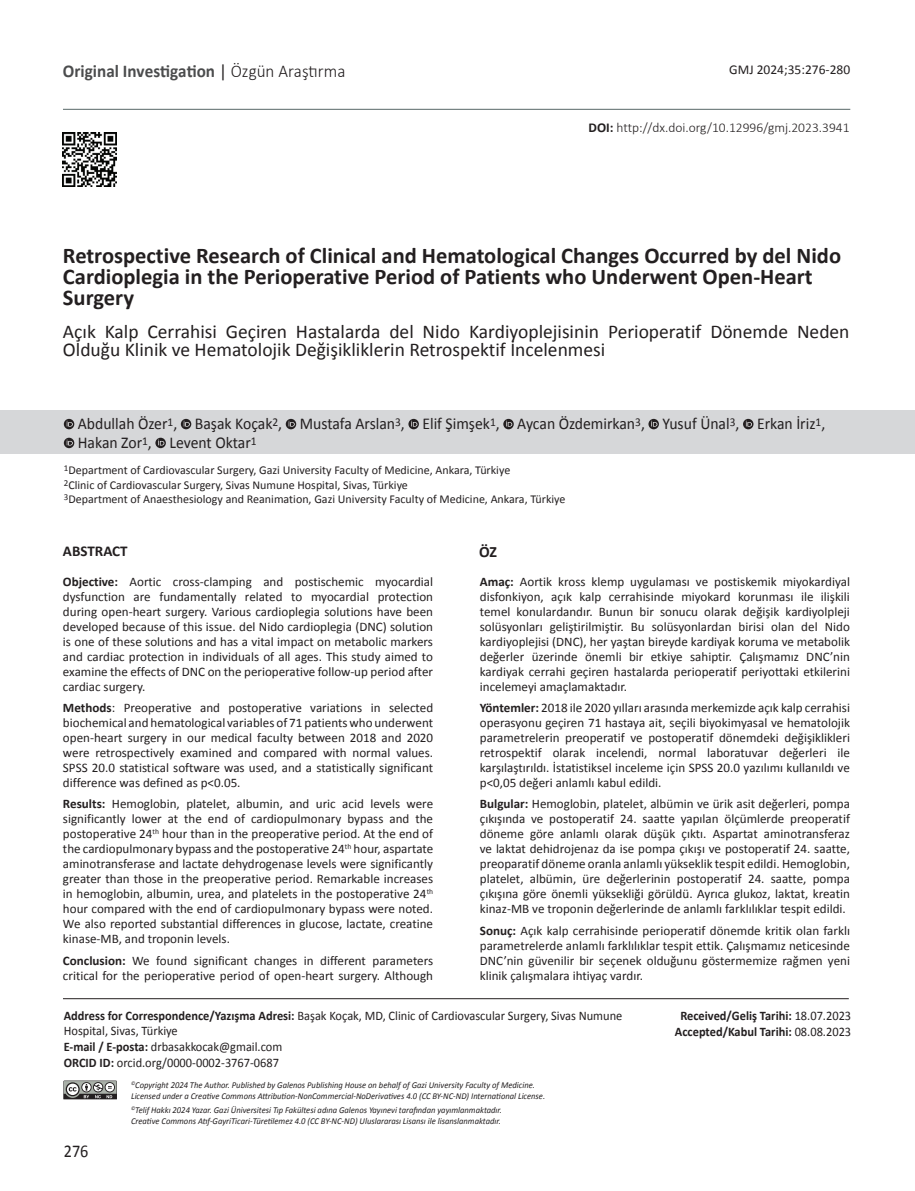
<style>
.page{position:relative;width:915px;height:1191px;background:#fff}
.page>*{position:absolute;margin:0;border:0;box-sizing:border-box;transform-origin:0 0}
.t1{font:700 22.5px/21px "Calibri";color:#231f20}
.t2{font:19.5px/18px "Calibri";color:#231f20}
.t3{font:700 18px "Calibri";color:#4b4c4d;scale:.95 1}
.t4{font:18px "Calibri";color:#231f20;scale:.9 1}
.t5{font:16.5px/18.9px "Calibri";color:#231f20;scale:.95 1}
.t6{font:700 15.75px "Calibri";color:#231f20}
.t7{font:700 15px "Calibri";color:#231f20}
.t8{font:300 13.5px "Calibri";color:#231f20}
.t9{font:13.5px "Calibri";color:#231f20}
.t10{font:13.05px/15px "Calibri";color:#231f20;text-align:justify}
.t11{font:13.05px/15.6px "Calibri";color:#231f20;scale:.95 1}
.t12{font:700 13.05px/15.9px "Calibri";color:#231f20;text-align:center;scale:.95 1}
.t13{font:12px/14.4px "Calibri";color:#231f20}
.t14{font:italic 9px/10.5px "Calibri";color:#231f20;scale:.95 1}
.s1{font-weight:400;color:#231f20}
.s2{font-weight:300;color:#231f20}
.s3{font-weight:700}
.s4{font-weight:400}
</style>
<div class="page">
<hr style="left:63px;top:109px;width:787px;height:1px;background:#617171">
<svg style="left:63px;top:1080px;width:54px;height:19px"></svg>
<img style="left:63px;top:133px;width:53px;height:53px">
<hr style="left:63px;top:998px;width:785px;height:1px;background:#231f20">
<div style="left:0;top:410px;width:914px;height:44px;background:#d6d7d9"></div>
<svg style="left:64px;top:419px;width:10px;height:10px"></svg>
<svg style="left:67px;top:421px;width:6px;height:5px"></svg>
<svg style="left:181px;top:419px;width:10px;height:10px"></svg>
<svg style="left:183px;top:421px;width:7px;height:5px"></svg>
<svg style="left:286px;top:419px;width:10px;height:10px"></svg>
<svg style="left:288px;top:421px;width:6px;height:5px"></svg>
<svg style="left:408px;top:419px;width:11px;height:10px"></svg>
<svg style="left:411px;top:421px;width:6px;height:5px"></svg>
<svg style="left:503px;top:419px;width:10px;height:10px"></svg>
<svg style="left:506px;top:421px;width:6px;height:5px"></svg>
<svg style="left:648px;top:419px;width:10px;height:10px"></svg>
<svg style="left:651px;top:421px;width:6px;height:5px"></svg>
<svg style="left:742px;top:419px;width:11px;height:10px"></svg>
<svg style="left:745px;top:421px;width:6px;height:5px"></svg>
<svg style="left:64px;top:438px;width:10px;height:10px"></svg>
<svg style="left:67px;top:439px;width:6px;height:6px"></svg>
<svg style="left:155px;top:438px;width:11px;height:10px"></svg>
<svg style="left:158px;top:439px;width:6px;height:6px"></svg>
<h3 class="t3" style="left:63px;top:59px;width:299px">Original Investigation <span class="s1">|</span> <span class="s2">Özgün Araştırma</span></h3>
<p class="t9" style="left:729px;top:61px;width:122px">GMJ 2024;35:276-280</p>
<p class="t8" style="left:588px;top:119px;width:262px"><span class="s3">DOI:</span> http://dx.doi.org/10.12996/gmj.2023.3941</p>
<h1 class="t1" style="left:63px;top:244px;width:779px">Retrospective Research of Clinical and Hematological Changes Occurred by del Nido<br>Cardioplegia in the Perioperative Period of Patients who Underwent Open-Heart<br>Surgery</h1>
<h2 class="t2" style="left:63px;top:323px;width:787px">Açık Kalp Cerrahisi Geçiren Hastalarda del Nido Kardiyoplejisinin Perioperatif Dönemde Neden<br>Olduğu Klinik ve Hematolojik Değişikliklerin Retrospektif İncelenmesi</h2>
<p class="t5" style="left:78px;top:414px;width:788px">Abdullah Özer<sup>1</sup>, Başak Koçak<sup>2</sup>, Mustafa Arslan<sup>3</sup>, Elif Şimşek<sup>1</sup>, Aycan Özdemirkan<sup>3</sup>, Yusuf Ünal<sup>3</sup>, Erkan İriz<sup>1</sup>,<br>Hakan Zor<sup>1</sup>, Levent Oktar<sup>1</sup></p>
<p class="t13" style="left:64px;top:463px;width:503px"><sup>1</sup>Department of Cardiovascular Surgery, Gazi University Faculty of Medicine, Ankara, Türkiye<br><sup>2</sup>Clinic of Cardiovascular Surgery, Sivas Numune Hospital, Sivas, Türkiye<br><sup>3</sup>Department of Anaesthesiology and Reanimation, Gazi University Faculty of Medicine, Ankara, Türkiye</p>
<p class="t7" style="left:63px;top:540px;width:66px">ABSTRACT</p>
<p class="t6" style="left:479px;top:540px;width:19px">ÖZ</p>
<p class="t10" style="left:63px;top:574px;width:371px"><span class="s3">Objective:</span> Aortic cross-clamping and postischemic myocardial dysfunction are fundamentally related to myocardial protection during open-heart surgery. Various cardioplegia solutions have been developed because of this issue. del Nido cardioplegia (DNC) solution is one of these solutions and has a vital impact on metabolic markers and cardiac protection in individuals of all ages. This study aimed to examine the effects of DNC on the perioperative follow-up period after cardiac surgery.</p>
<p class="t10" style="left:63px;top:700px;width:371px"><span class="s3">Methods</span>: Preoperative and postoperative variations in selected biochemical and hematological variables of 71 patients who underwent open-heart surgery in our medical faculty between 2018 and 2020 were retrospectively examined and compared with normal values.<br>SPSS 20.0 statistical software was used, and a statistically significant difference was defined as p&lt;0.05.</p>
<p class="t10" style="left:63px;top:796px;width:371px"><span class="s3">Results:</span> Hemoglobin, platelet, albumin, and uric acid levels were significantly lower at the end of cardiopulmonary bypass and the postoperative 24<sup>th</sup> hour than in the preoperative period. At the end of the cardiopulmonary bypass and the postoperative 24<sup>th</sup> hour, aspartate aminotransferase and lactate dehydrogenase levels were significantly greater than those in the preoperative period. Remarkable increases in hemoglobin, albumin, urea, and platelets in the postoperative 24<sup>th </sup>hour compared with the end of cardiopulmonary bypass were noted.<br>We also reported substantial differences in glucose, lactate, creatine kinase-MB, and troponin levels.</p>
<p class="t10" style="left:63px;top:953px;width:371px"><span class="s3">Conclusion:</span> We found significant changes in different parameters critical for the perioperative period of open-heart surgery. Although</p>
<p class="t10" style="left:479px;top:574px;width:371px"><span class="s3">Amaç:</span> Aortik kross klemp uygulaması ve postiskemik miyokardiyal disfonkiyon, açık kalp cerrahisinde miyokard korunması ile ilişkili temel konulardandır. Bunun bir sonucu olarak değişik kardiyolpleji solüsyonları geliştirilmiştir. Bu solüsyonlardan birisi olan del Nido kardiyoplejisi (DNC), her yaştan bireyde kardiyak koruma ve metabolik değerler üzerinde önemli bir etkiye sahiptir. Çalışmamız DNC’nin kardiyak cerrahi geçiren hastalarda perioperatif periyottaki etkilerini incelemeyi amaçlamaktadır.</p>
<p class="t10" style="left:479px;top:700px;width:371px"><span class="s3">Yöntemler:</span> 2018 ile 2020 yılları arasında merkemizde açık kalp cerrahisi operasyonu geçiren 71 hastaya ait, seçili biyokimyasal ve hematolojik parametrelerin preoperatif ve postoperatif dönemdeki değişiklikleri retrospektif olarak incelendi, normal laboratuvar değerleri ile karşılaştırıldı. İstatistiksel inceleme için SPSS 20.0 yazılımı kullanıldı ve p&lt;0,05 değeri anlamlı kabul edildi.</p>
<p class="t10" style="left:479px;top:796px;width:371px"><span class="s3">Bulgular:</span> Hemoglobin, platelet, albümin ve ürik asit değerleri, pompa çıkışında ve postoperatif 24. saatte yapılan ölçümlerde preoperatif döneme göre anlamlı olarak düşük çıktı. Aspartat aminotransferaz ve laktat dehidrojenaz da ise pompa çıkışı ve postoperatif 24. saatte, preoparatif döneme oranla anlamlı yükseklik tespit edildi. Hemoglobin, platelet, albümin, üre değerlerinin postoperatif 24. saatte, pompa çıkışına göre önemli yüksekliği görüldü. Ayrıca glukoz, laktat, kreatin kinaz-MB ve troponin değerlerinde de anlamlı farklılıklar tespit edildi.</p>
<p class="t10" style="left:479px;top:922px;width:371px"><span class="s3">Sonuç:</span> Açık kalp cerrahisinde perioperatif dönemde kritik olan farklı parametrelerde anlamlı farklılıklar tespit ettik. Çalışmamız neticesinde DNC’nin güvenilir bir seçenek olduğunu göstermemize rağmen yeni klinik çalışmalara ihtiyaç vardır.</p>
<p class="t11" style="left:64px;top:1008px;width:589px"><span class="s3">Address for Correspondence/Yazışma Adresi:</span> Başak Koçak, MD, Clinic of Cardiovascular Surgery, Sivas Numune Hospital, Sivas, Türkiye<br><span class="s3">E-mail / E-posta:</span> drbasakkocak@gmail.com<br><span class="s3">ORCID ID:</span> orcid.org/0000-0002-3767-0687</p>
<h3 class="t4" style="left:64px;top:1139px;width:29px">276</h3>
<p class="t14" style="left:131px;top:1079px;width:437px"><sup>©</sup>Copyright 2024 The Author. Published by Galenos Publishing House on behalf of Gazi University Faculty of Medicine.<br>Licensed under a Creative Commons Attribution-NonCommercial-NoDerivatives 4.0 (CC BY-NC-ND) International License.</p>
<p class="t14" style="left:131px;top:1104px;width:391px"><sup>©</sup>Telif Hakkı 2024 Yazar. Gazi Üniversitesi Tıp Fakültesi adına Galenos Yayınevi tarafından yayımlanmaktadır.<br>Creative Commons Atıf-GayriTicari-Türetilemez 4.0 (CC BY-NC-ND) Uluslararası Lisansı ile lisanslanmaktadır.</p>
<p class="t12" style="left:674px;top:1007px;width:187px">Received/Geliş Tarihi: <span class="s4">18.07.2023<br></span>Accepted/Kabul Tarihi: <span class="s4">08.08.2023</span></p>
</div>
